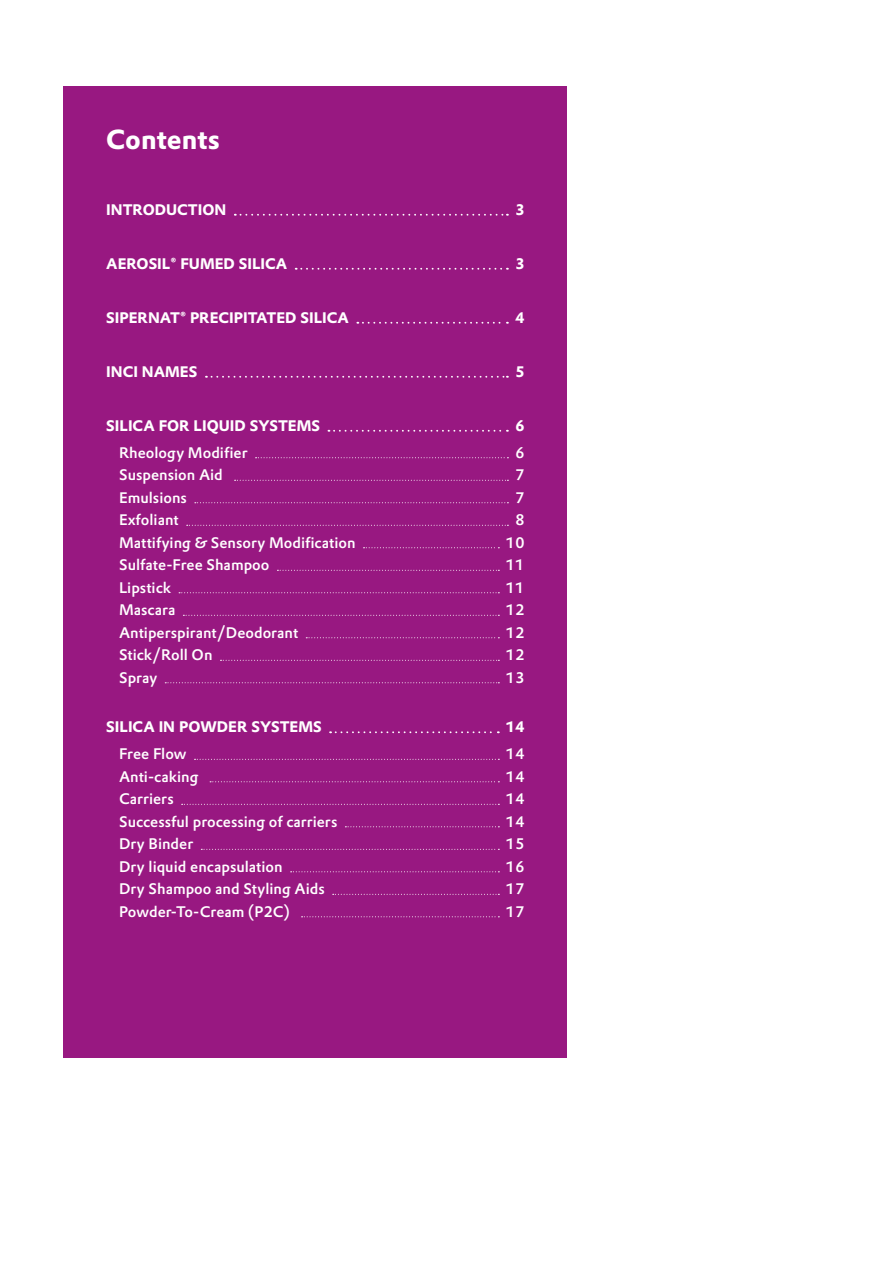
<style>
.page{position:relative;width:893px;height:1263px;background:#fff}
.page>*{position:absolute;margin:0;border:0;box-sizing:border-box;transform-origin:0 0}
.t1{font:700 27px "Evonik Prokyon";color:#fff}
.t2{font:500 15px "Evonik Prokyon";color:#fff}
.t3{font:700 15px "Evonik Prokyon";color:#fff}
</style>
<div class="page">
<div style="left:64px;top:86px;width:503px;height:971px;background:#981881"></div>
<svg style="left:235px;top:214px;width:273px;height:2px"></svg>
<svg style="left:296px;top:268px;width:212px;height:2px"></svg>
<svg style="left:357px;top:322px;width:151px;height:2px"></svg>
<svg style="left:206px;top:376px;width:302px;height:2px"></svg>
<svg style="left:328px;top:430px;width:180px;height:2px"></svg>
<svg style="left:256px;top:457px;width:252px;height:1px"></svg>
<svg style="left:235px;top:480px;width:273px;height:1px"></svg>
<svg style="left:195px;top:502px;width:313px;height:1px"></svg>
<svg style="left:187px;top:525px;width:321px;height:1px"></svg>
<svg style="left:364px;top:547px;width:135px;height:1px"></svg>
<svg style="left:277px;top:570px;width:222px;height:1px"></svg>
<svg style="left:179px;top:592px;width:320px;height:1px"></svg>
<svg style="left:183px;top:615px;width:316px;height:1px"></svg>
<svg style="left:306px;top:637px;width:193px;height:1px"></svg>
<svg style="left:220px;top:660px;width:279px;height:1px"></svg>
<svg style="left:165px;top:682px;width:334px;height:1px"></svg>
<svg style="left:330px;top:731px;width:169px;height:2px"></svg>
<svg style="left:195px;top:759px;width:304px;height:1px"></svg>
<svg style="left:210px;top:781px;width:289px;height:1px"></svg>
<svg style="left:182px;top:804px;width:317px;height:1px"></svg>
<svg style="left:345px;top:826px;width:154px;height:1px"></svg>
<svg style="left:201px;top:849px;width:298px;height:1px"></svg>
<svg style="left:291px;top:871px;width:208px;height:1px"></svg>
<svg style="left:333px;top:894px;width:166px;height:1px"></svg>
<svg style="left:302px;top:916px;width:197px;height:1px"></svg>
<h1 class="t1" style="left:106px;top:117px;width:115px">Contents</h1>
<p class="t3" style="left:106px;top:197px;width:122px">INTRODUCTION</p>
<p class="t3" style="left:515px;top:197px;width:11px">3</p>
<p class="t3" style="left:106px;top:251px;width:182px">AEROSIL® FUMED SILICA</p>
<p class="t3" style="left:515px;top:251px;width:11px">3</p>
<p class="t3" style="left:106px;top:305px;width:244px">SIPERNAT® PRECIPITATED SILICA</p>
<p class="t3" style="left:515px;top:305px;width:11px">4</p>
<p class="t3" style="left:106px;top:359px;width:93px">INCI NAMES</p>
<p class="t3" style="left:515px;top:359px;width:11px">5</p>
<p class="t3" style="left:106px;top:413px;width:215px">SILICA FOR LIQUID SYSTEMS</p>
<p class="t3" style="left:515px;top:413px;width:11px">6</p>
<p class="t2" style="left:119px;top:441px;width:130px">Rheology Modifier</p>
<p class="t2" style="left:515px;top:441px;width:11px">6</p>
<p class="t2" style="left:119px;top:463px;width:105px">Suspension Aid</p>
<p class="t2" style="left:515px;top:463px;width:11px">7</p>
<p class="t2" style="left:119px;top:486px;width:69px">Emulsions</p>
<p class="t2" style="left:515px;top:486px;width:11px">7</p>
<p class="t2" style="left:119px;top:508px;width:61px">Exfoliant</p>
<p class="t2" style="left:515px;top:508px;width:11px">8</p>
<p class="t2" style="left:119px;top:531px;width:238px">Mattifying &amp; Sensory Modification</p>
<p class="t2" style="left:506px;top:531px;width:20px">10</p>
<p class="t2" style="left:119px;top:553px;width:152px">Sulfate-Free Shampoo</p>
<p class="t2" style="left:506px;top:553px;width:20px">11</p>
<p class="t2" style="left:119px;top:576px;width:54px">Lipstick</p>
<p class="t2" style="left:506px;top:576px;width:20px">11</p>
<p class="t2" style="left:119px;top:598px;width:58px">Mascara</p>
<p class="t2" style="left:506px;top:598px;width:20px">12</p>
<p class="t2" style="left:119px;top:621px;width:181px">Antiperspirant/Deodorant</p>
<p class="t2" style="left:506px;top:621px;width:20px">12</p>
<p class="t2" style="left:119px;top:643px;width:95px">Stick/Roll On</p>
<p class="t2" style="left:506px;top:643px;width:20px">12</p>
<p class="t2" style="left:119px;top:666px;width:40px">Spray</p>
<p class="t2" style="left:506px;top:666px;width:20px">13</p>
<p class="t3" style="left:106px;top:715px;width:217px">SILICA IN POWDER SYSTEMS</p>
<p class="t3" style="left:506px;top:715px;width:20px">14</p>
<p class="t2" style="left:119px;top:742px;width:69px">Free Flow</p>
<p class="t2" style="left:506px;top:742px;width:20px">14</p>
<p class="t2" style="left:119px;top:765px;width:81px">Anti-caking</p>
<p class="t2" style="left:506px;top:765px;width:20px">14</p>
<p class="t2" style="left:119px;top:787px;width:56px">Carriers</p>
<p class="t2" style="left:506px;top:787px;width:20px">14</p>
<p class="t2" style="left:119px;top:810px;width:220px">Successful processing of carriers</p>
<p class="t2" style="left:506px;top:810px;width:20px">14</p>
<p class="t2" style="left:119px;top:832px;width:76px">Dry Binder</p>
<p class="t2" style="left:506px;top:832px;width:20px">15</p>
<p class="t2" style="left:119px;top:855px;width:165px">Dry liquid encapsulation</p>
<p class="t2" style="left:506px;top:855px;width:20px">16</p>
<p class="t2" style="left:119px;top:877px;width:207px">Dry Shampoo and Styling Aids</p>
<p class="t2" style="left:506px;top:877px;width:20px">17</p>
<p class="t2" style="left:119px;top:900px;width:172px">Powder-To-Cream (P2C)</p>
<p class="t2" style="left:506px;top:900px;width:20px">17</p>
</div>
